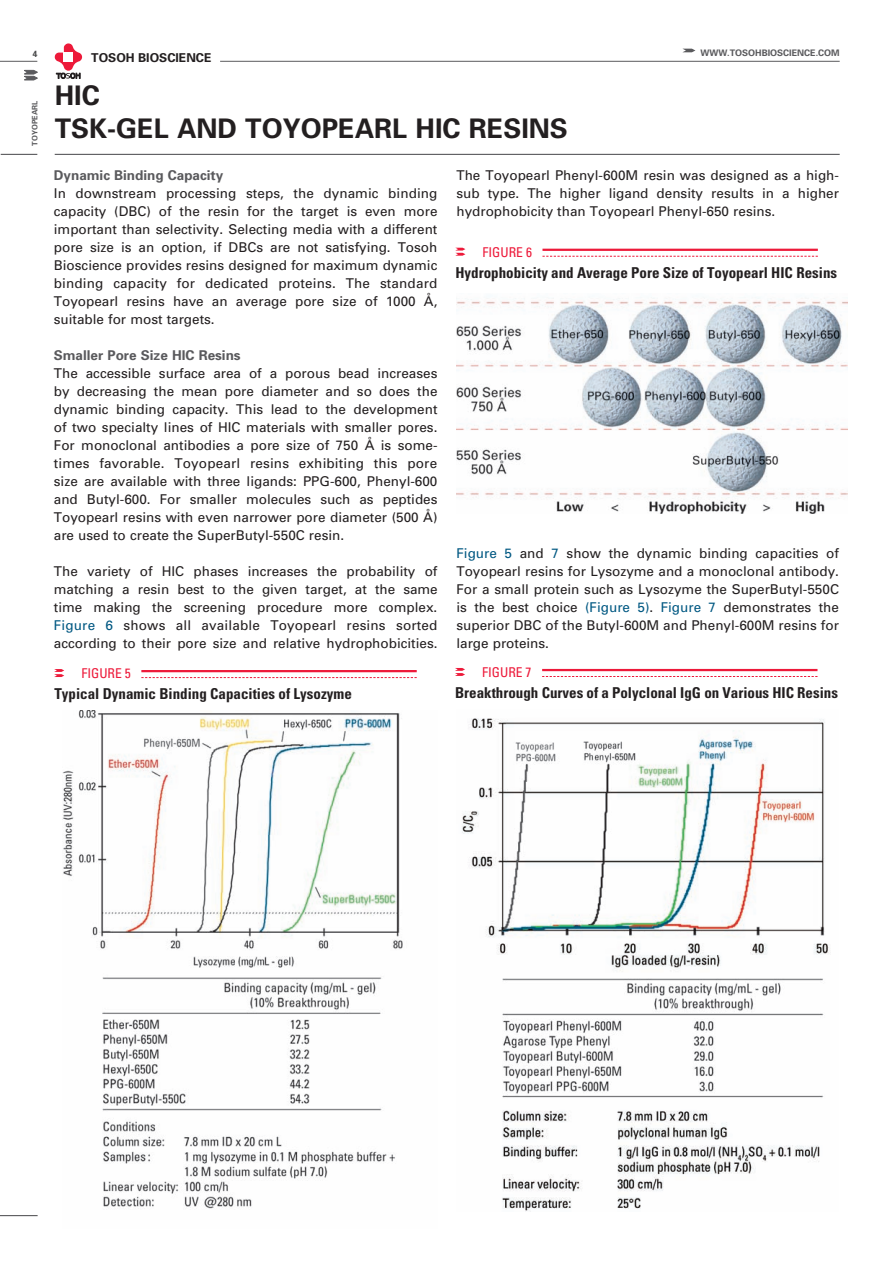
<style>
.page{position:relative;width:893px;height:1263px;background:#fff}
.page>*{position:absolute;margin:0;border:0;box-sizing:border-box;transform-origin:0 0}
.t1{font:700 27px/32.4px "Univers";color:#231f20}
.t2{font:700 condensed 15px "Univers";color:#231f20}
.t3{font:13.5px/18px "Univers";color:#231f20;text-align:justify}
.t4{font:700 13.5px "Univers";color:#5a5a5d}
.t5{font:condensed 13.5px "Univers";color:#ed1a3a}
.t6{font:700 12.15px "Univers";color:#231f20}
.t7{font:700 9px "Univers";color:#5a5a5d}
.t8{font:700 9px "Univers";color:#4b4c4d}
.t9{font:700 7.5px "Univers";color:#5a5a5d}
.s1{color:#005882}
</style>
<div class="page">
<hr style="left:0;top:1215px;width:38px;height:1px;background:#5a5a5d">
<hr style="left:220px;top:61px;width:620px;height:1px;background:#5a5a5d">
<hr style="left:0;top:61px;width:37px;height:1px;background:#5a5a5d">
<svg style="left:24px;top:70px;width:14px;height:11px"></svg>
<svg style="left:683px;top:49px;width:12px;height:3px"></svg>
<svg style="left:55px;top:43px;width:27px;height:36px"></svg>
<hr style="left:55px;top:154px;width:785px;height:1px;background:#5a5a5d">
<hr style="left:1px;top:154px;width:36px;height:1px;background:#5a5a5d">
<svg style="left:54px;top:669px;width:10px;height:8px"></svg>
<hr style="left:141px;top:670px;width:276px;height:2px;background:#ed1a3a">
<svg style="left:141px;top:677px;width:276px;height:1px"></svg>
<img style="left:62px;top:710px;width:341px;height:499px">
<svg style="left:455px;top:248px;width:10px;height:8px"></svg>
<hr style="left:542px;top:249px;width:276px;height:2px;background:#ed1a3a">
<svg style="left:542px;top:256px;width:276px;height:1px"></svg>
<img style="left:457px;top:298px;width:391px;height:215px">
<svg style="left:455px;top:668px;width:10px;height:8px"></svg>
<hr style="left:542px;top:669px;width:275px;height:2px;background:#ed1a3a">
<svg style="left:542px;top:676px;width:275px;height:1px"></svg>
<img style="left:462px;top:718px;width:367px;height:493px">
<p class="t8" style="left:32px;top:48px;width:7px">4</p>
<p class="t7" style="left:700px;top:47px;width:141px">WWW.TOSOHBIOSCIENCE.COM</p>
<p class="t6" style="left:91px;top:49px;width:122px">TOSOH BIOSCIENCE</p>
<p class="t9" style="left:30px;top:146px;width:47px;rotate:-90deg">TOYOPEARL</p>
<h1 class="t1" style="left:55px;top:79px;width:515px">HIC<br>TSK-GEL AND TOYOPEARL HIC RESINS</h1>
<p class="t4" style="left:54px;top:167px;width:171px">DYNAMIC BINDING CAPACITY</p>
<p class="t3" style="left:54px;top:184px;width:385px">In downstream processing steps, the dynamic binding capacity (DBC) of the resin for the target is even more important than selectivity. Selecting media with a different pore size is an option, if DBCs are not satisfying. Tosoh Bioscience provides resins designed for maximum dynamic binding capacity for dedicated proteins. The standard Toyopearl resins have an average pore size of 1000 Å, suitable for most targets.</p>
<p class="t4" style="left:54px;top:346px;width:188px">SMALLER PORE SIZE HIC RESINS</p>
<p class="t3" style="left:54px;top:364px;width:385px">The accessible surface area of a porous bead increases by decreasing the mean pore diameter and so does the dynamic binding capacity. This lead to the development of two specialty lines of HIC materials with smaller pores.<br>For monoclonal antibodies a pore size of 750 Å is some&shy;times favorable. Toyopearl resins exhibiting this pore size are available with three ligands: PPG-600, Phenyl-600 and Butyl-600. For smaller molecules such as peptides Toyopearl resins with even narrower pore diameter (500 Å) are used to create the SuperButyl-550C resin.</p>
<p class="t3" style="left:54px;top:562px;width:385px">The variety of HIC phases increases the probability of matching a resin best to the given target, at the same time making the screening procedure more complex.<br><span class="s1">Figure 6</span> shows all available Toyopearl resins sorted according to their pore size and relative hydrophobicities.</p>
<p class="t5" style="left:81px;top:664px;width:51px">FIGURE 5</p>
<p class="t2" style="left:54px;top:684px;width:299px">Typical Dynamic Binding Capacities of Lysozyme</p>
<p class="t3" style="left:456px;top:166px;width:384px">The Toyopearl Phenyl-600M resin was designed as a high&shy;sub type. The higher ligand density results in a higher hydrophobicity than Toyopearl Phenyl-650 resins.</p>
<p class="t5" style="left:482px;top:243px;width:51px">FIGURE 6</p>
<p class="t2" style="left:455px;top:263px;width:383px">Hydrophobicity and Average Pore Size of Toyopearl HIC Resins</p>
<p class="t3" style="left:456px;top:544px;width:384px"><span class="s1">Figure 5</span> and <span class="s1">7</span> show the dynamic binding capacities of Toyopearl resins for Lysozyme and a monoclonal antibody.<br>For a small protein such as Lysozyme the SuperButyl-550C is the best choice <span class="s1">(Figure 5)</span>. <span class="s1">Figure 7</span> demonstrates the superior DBC of the Butyl-600M and Phenyl-600M resins for large proteins.</p>
<p class="t5" style="left:482px;top:663px;width:51px">FIGURE 7</p>
<p class="t2" style="left:455px;top:683px;width:384px">Breakthrough Curves of a Polyclonal IgG on Various HIC Resins</p>
</div>
